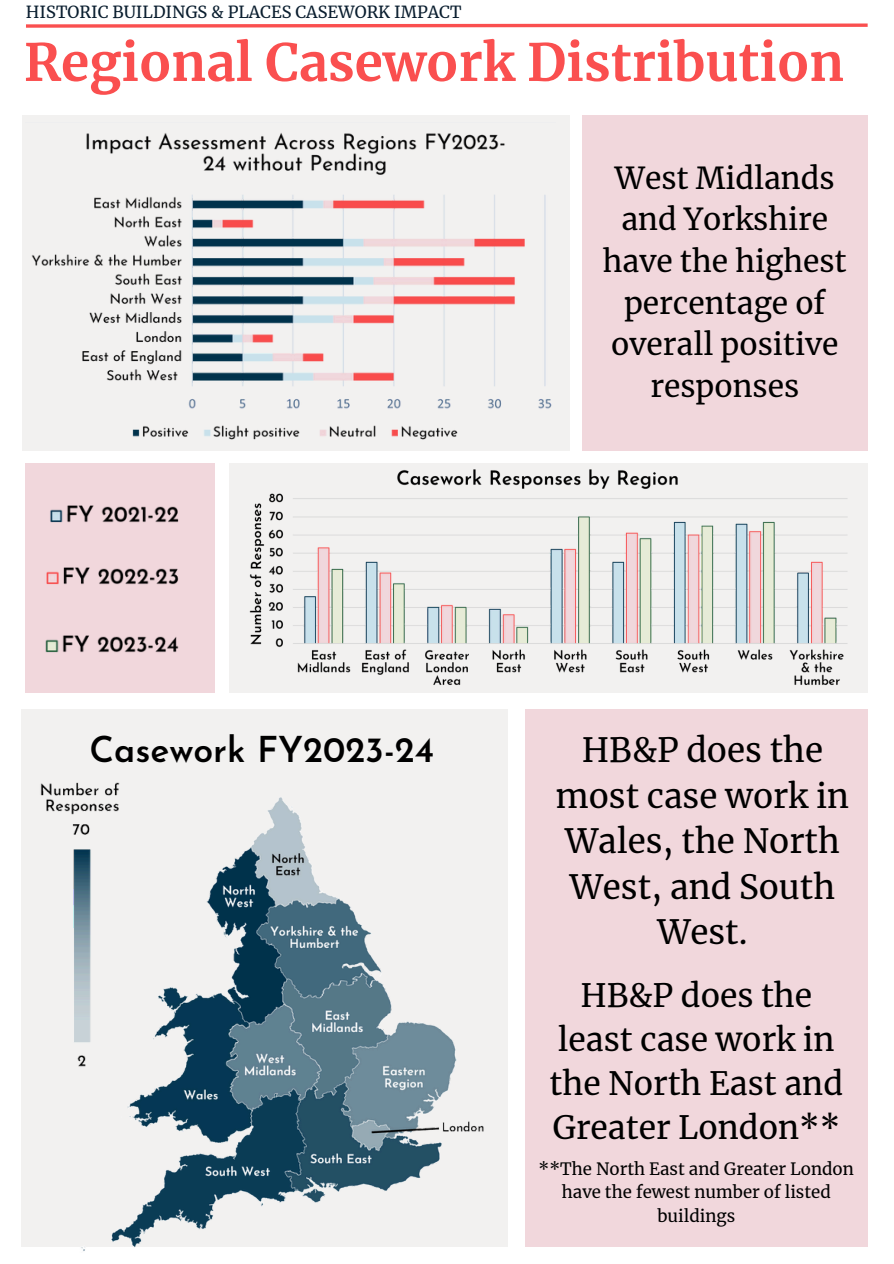
<style>
.page{position:relative;width:894px;height:1264px;background:#fff}
.page>*{position:absolute;margin:0;border:0;box-sizing:border-box;transform-origin:0 0}
.t1{font:700 51.3px "Merriweather";color:#fa4f4f}
.t2{font:600 35.55px "Josefin Sans";color:#000}
.t3{font:33.15px/45.6px "Merriweather";color:#000;text-align:center}
.t4{font:31.8px/44px "Merriweather";color:#000;text-align:center}
.t5{font:30px/41.7px "Merriweather";color:#000;text-align:center}
.t6{font:16.8px/23.4px "Merriweather";color:#000;text-align:center}
.t7{font:16.5px "Merriweather";color:#091d2e}
</style>
<div class="page">
<div style="left:22px;top:116px;width:547px;height:334px;background:#f2f1f0"></div>
<div style="left:582px;top:116px;width:285px;height:334px;background:#f1d7dc"></div>
<div style="left:229px;top:463px;width:638px;height:229px;background:#f2f1f0"></div>
<div style="left:525px;top:709px;width:342px;height:536px;background:#f1d7dc"></div>
<svg style="left:26px;top:23px;width:842px;height:5px"></svg>
<div style="left:22px;top:709px;width:486px;height:536px;background:#f2f1f0"></div>
<img style="left:33px;top:782px;width:475px;height:469px">
<img style="left:249px;top:469px;width:599px;height:216px">
<img style="left:31px;top:133px;width:521px;height:307px">
<div style="left:26px;top:463px;width:188px;height:229px;background:#f1d7dc"></div>
<img style="left:44px;top:482px;width:152px;height:67px">
<img style="left:39px;top:544px;width:152px;height:67px">
<img style="left:39px;top:612px;width:162px;height:67px">
<p class="t7" style="left:26px;top:2px;width:437px">HISTORIC BUILDINGS &amp; PLACES CASEWORK IMPACT</p>
<p class="t1" style="left:24px;top:30px;width:821px">Regional Casework Distribution</p>
<p class="t5" style="left:602px;top:157px;width:245px">West Midlands and Yorkshire have the highest percentage of overall positive responses</p>
<p class="t2" style="left:89px;top:735px;width:346px">Casework FY2023-24</p>
<p class="t3" style="left:555px;top:727px;width:294px">HB&amp;P does the most case work in<br>Wales, the North<br>West, and South<br>West.</p>
<h3 class="t4" style="left:549px;top:974px;width:295px">HB&amp;P does the least case work in the North East and<br>Greater London**</h3>
<h4 class="t6" style="left:538px;top:1157px;width:317px">**The North East and Greater London have the fewest number of listed buildings</h4>
</div>
